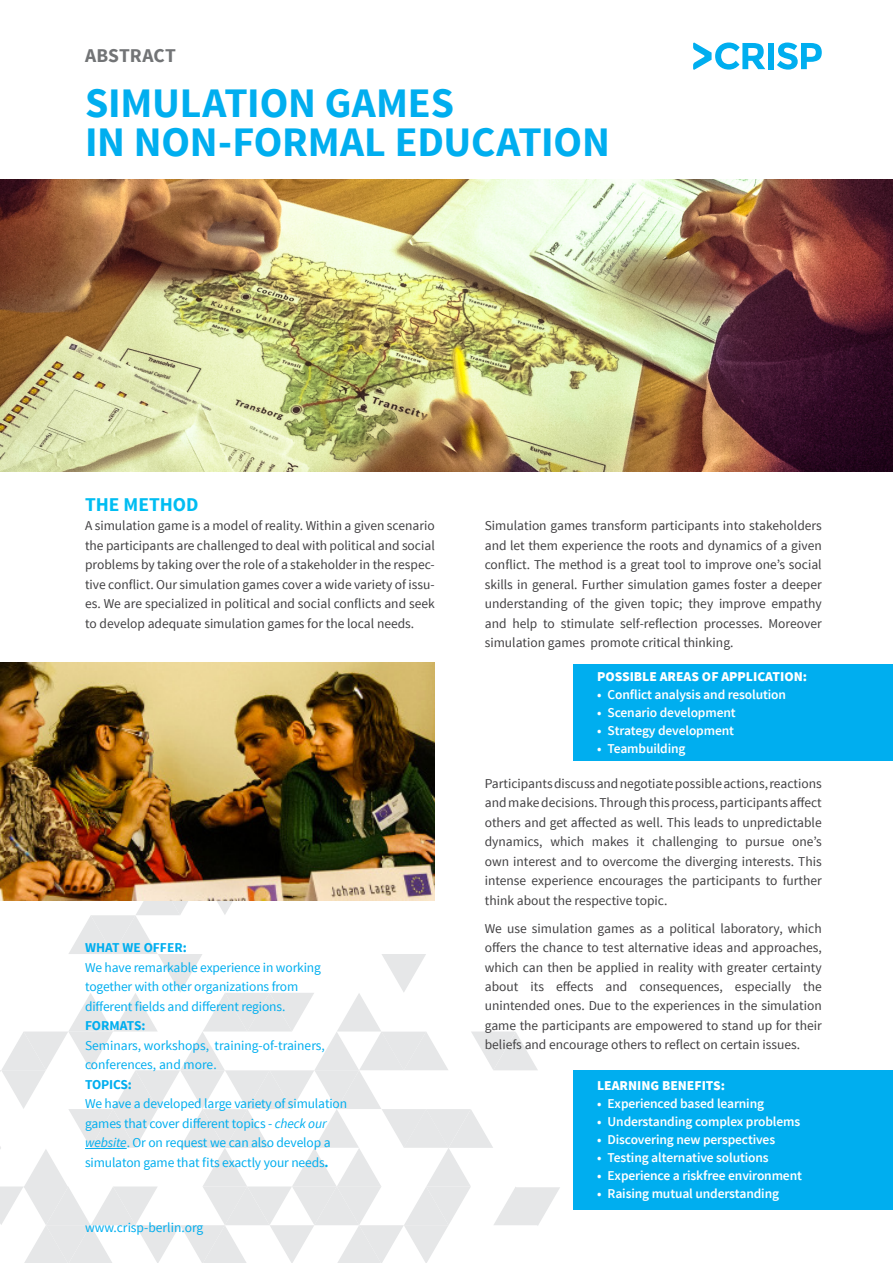
<style>
.page{position:relative;width:893px;height:1263px;background:#fff}
.page>*{position:absolute;margin:0;border:0;box-sizing:border-box;transform-origin:0 0}
.t1{font:700 42px/39px "Source Sans Pro";letter-spacing:-.005em;color:#00aeef}
.t2{font:700 19.5px "Source Sans Pro";color:#00bdf2}
.t3{font:700 19.5px "Source Sans Pro";letter-spacing:.01em;color:#727476}
.t4{font:13.5px/19.5px "Source Sans Pro";color:#414042;text-align:justify}
.t5{font:13.5px/19.5px "Source Sans Pro";letter-spacing:-.01em;color:#00aeef}
.t6{font:600 13.5px "Source Sans Pro";letter-spacing:-.01em;color:#fff}
.t7{font:900 13.5px "Source Sans Pro";color:#fff}
.t8{font:700 13.5px "Source Sans Pro";color:#00aeef}
.s1{font-style:italic}
.s2{font-weight:700}
</style>
<div class="page">
<svg style="left:0;top:901px;width:560px;height:362px"></svg>
<img style="left:0;top:662px;width:435px;height:239px">
<img style="left:0;top:179px;width:893px;height:293px">
<hr style="left:85px;top:1148px;width:42px;height:1px;background:#00aeef">
<div style="left:573px;top:1070px;width:320px;height:140px;background:#00aeef"></div>
<div style="left:573px;top:665px;width:320px;height:96px;background:#00aeef"></div>
<div style="left:768px;top:43px;width:6px;height:26px;background:#00aeef"></div>
<svg style="left:777px;top:43px;width:45px;height:27px"></svg>
<svg style="left:693px;top:42px;width:72px;height:28px"></svg>
<h2 class="t3" style="left:85px;top:43px;width:93px">ABSTRACT</h2>
<h1 class="t1" style="left:85px;top:85px;width:526px">SIM ULATION GAM ES<br>IN NON-FORMAL EDUCATION</h1>
<h2 class="t2" style="left:85px;top:492px;width:115px">THE METHOD</h2>
<p class="t4" style="left:85px;top:516px;width:351px">A simulation game is a model of reality. Within a given scenario the participants are challenged to deal with political and social problems by taking over the role of a stakeholder in the respec&shy;tive conflict. Our simulation games cover a wide variety of issu&shy;es. We are specialized in political and social conflicts and seek to develop adequate simulation games for the local needs.</p>
<p class="t8" style="left:85px;top:939px;width:103px">WHAT WE OFFER:</p>
<p class="t5" style="left:85px;top:958px;width:237px">We have remarkable experience in working together with other organizations from different fields and different regions.</p>
<p class="t8" style="left:85px;top:1017px;width:62px">FORMATS:</p>
<p class="t5" style="left:85px;top:1036px;width:241px">Seminars, workshops, training-of-trainers, conferences, and more.</p>
<p class="t8" style="left:85px;top:1076px;width:48px">TOPICS:</p>
<p class="t5" style="left:85px;top:1094px;width:264px">We have a developed large variety of simulation games that cover different topics - <span class="s1">check our website</span>. Or on request we can also develop a simulaton game that fits exactly your needs<span class="s2">.</span></p>
<p class="t5" style="left:85px;top:1218px;width:120px">www.crisp-berlin.org</p>
<p class="t4" style="left:485px;top:516px;width:338px">Simulation games transform participants into stakeholders and let them experience the roots and dynamics of a given conflict. The method is a great tool to improve one’s social skills in general. Further simulation games foster a deeper understanding of the given topic; they improve empathy and help to stimulate self-reflection processes. Moreover simulation games promote critical thinking.</p>
<p class="t7" style="left:597px;top:668px;width:72px">POSSI BLE AREAS</p>
<p class="t7" style="left:702px;top:668px;width:107px">OF APPLICATION:</p>
<p class="t6" style="left:597px;top:686px;width:190px">• Conflict analysis and resolution</p>
<p class="t6" style="left:597px;top:704px;width:140px">• Scenario development</p>
<p class="t6" style="left:597px;top:722px;width:138px">• Strategy development</p>
<p class="t6" style="left:597px;top:740px;width:90px">• Teambuilding</p>
<p class="t4" style="left:485px;top:773px;width:339px">Participants discuss and negotiate possible actions, reactions and make decisions. Through this process, participants affect others and get affected as well. This leads to unpredictable dynamics, which makes it challenging to pursue one’s own interest and to overcome the diverging interests. This intense experience encourages the participants to further think about the respective topic.</p>
<p class="t4" style="left:485px;top:918px;width:339px">We use simulation games as a political laboratory, which offers the chance to test alternative ideas and approaches, which can then be applied in reality with greater certainty about its effects and consequences, especially the unintended ones. Due to the experiences in the simulation game the participants are empowered to stand up for their beliefs and encourage others to reflect on certain issues.</p>
<p class="t7" style="left:597px;top:1077px;width:130px">LEARNING BENEFITS:</p>
<p class="t6" style="left:597px;top:1095px;width:169px">• Experienced based learning</p>
<p class="t6" style="left:597px;top:1113px;width:205px">• Understanding complex problems</p>
<p class="t6" style="left:597px;top:1131px;width:180px">• Discovering new perspectives</p>
<p class="t6" style="left:597px;top:1149px;width:173px">• Testing alternative solutions</p>
<p class="t6" style="left:597px;top:1167px;width:206px">• Experience a riskfree environment</p>
<p class="t6" style="left:597px;top:1185px;width:184px">• Raising mutual understanding</p>
</div>
